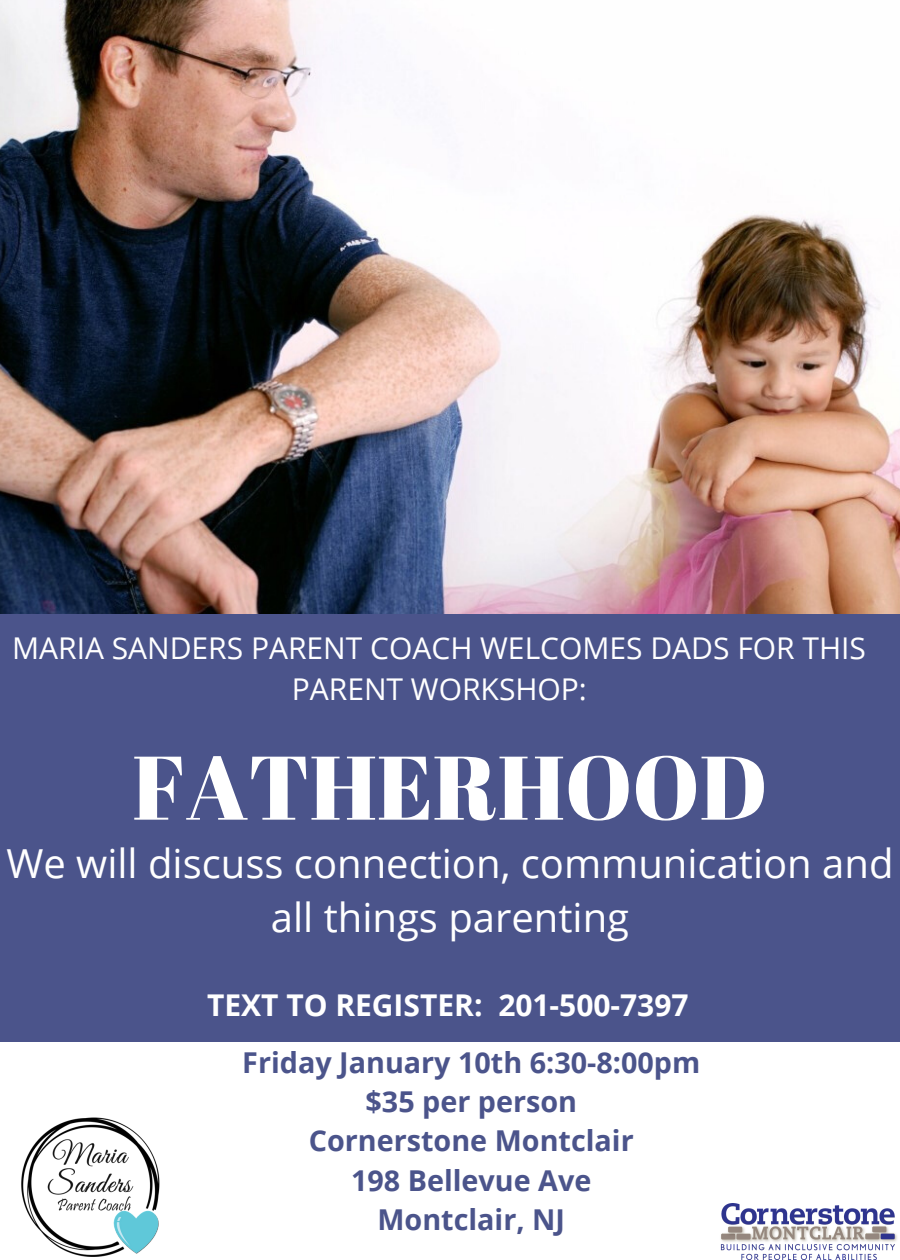
<style>
.page{position:relative;width:900px;height:1260px;background:#fff}
.page>*{position:absolute;margin:0;border:0;box-sizing:border-box;transform-origin:0 0}
.t1{font:90px "Abril Fatface";color:#fff}
.t2{font:40px/54.5px "Open Sans";color:#fff;text-align:center}
.t3{font:30px/41.2px "Open Sans";color:#fff;text-align:center}
.t4{font:700 30px "Open Sans";color:#fff}
.t5{font:700 28.75px/39.5px "Open Sans";color:#4b548b;text-align:center}
</style>
<div class="page">
<img style="left:0;top:0;width:900px;height:614px">
<img style="left:720px;top:1203px;width:177px;height:57px">
<img style="left:21px;top:1117px;width:139px;height:140px">
<div style="left:0;top:614px;width:900px;height:427px;background:#4b548b"></div>
<p class="t3" style="left:12px;top:627px;width:855px">MARIA SANDERS PARENT COACH WELCOMES DADS FOR THIS<br>PARENT WORKSHOP:</p>
<h1 class="t1" style="left:132px;top:724px;width:637px">FATHERHOOD</h1>
<h2 class="t2" style="left:6px;top:835px;width:889px">We will discuss connection, communication and all things parenting</h2>
<p class="t4" style="left:207px;top:984px;width:483px">TEXT TO REGISTER: 201-500-7397</p>
<p class="t5" style="left:242px;top:1042px;width:459px">Friday January 10th 6:30-8:00pm $35 per person<br>Cornerstone Montclair<br>198 Bellevue Ave<br>Montclair, NJ</p>
</div>
